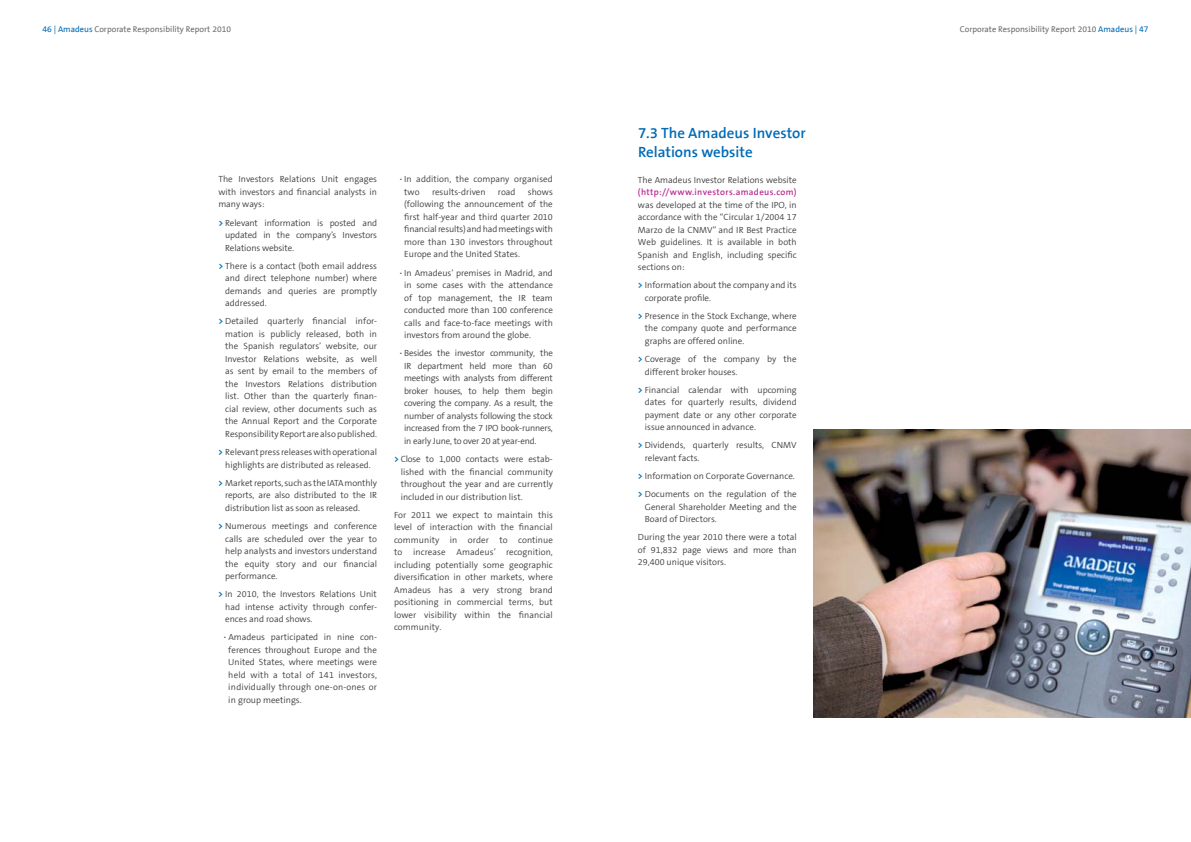
<style>
.page{position:relative;width:1191px;height:842px;background:#fff}
.page>*{position:absolute;margin:0;border:0;box-sizing:border-box;transform-origin:0 0}
.t1{font:600 15px/19px "The Sans B6";color:#006bb6}
.t2{font:300 9px/12.5px "The Sans B4";color:#414042;text-align:justify}
.t3{font:600 9px "The Sans B6";letter-spacing:.04em;color:#b92f92}
.t4{font:8.5px "The Sans B5 Plain";color:#6d6e71}
.s1{color:#006bb6}
.s2{font-family:"The Sans B7";font-weight:700;color:#0074bb}
.s3{font-family:"The Sans B7";font-weight:700;color:#58595b}
</style>
<div class="page">
<img style="left:814px;top:430px;width:377px;height:287px">
<p class="t4" style="left:43px;top:25px;width:190px"><span class="s1">46 | Amadeus</span> Corporate Responsibility Report 2010</p>
<p class="t4" style="left:960px;top:25px;width:190px">Corporate Responsibility Report 2010 <span class="s1">Amadeus | 47</span></p>
<p class="t2" style="left:218px;top:173px;width:160px">The Investors Relations Unit engages with investors and financial analysts in many ways:</p>
<p class="t2" style="left:225px;top:217px;width:154px;text-indent:-7px"><span class="s2">&gt;</span> Relevant information is posted and updated in the company’s Investors Relations website.</p>
<p class="t2" style="left:225px;top:260px;width:153px;text-indent:-7px"><span class="s2">&gt;</span> There is a contact (both email address and direct telephone number) where demands and queries are promptly addressed.</p>
<p class="t2" style="left:225px;top:315px;width:153px;text-indent:-7px"><span class="s2">&gt;</span> Detailed quarterly financial infor&shy;mation is publicly released, both in the Spanish regulators’ website, our Investor Relations website, as well as sent by email to the members of the Investors Relations distribution list. Other than the quarterly finan&shy;cial review, other documents such as the Annual Report and the Corporate ResponsibilityReport arealsopublished.</p>
<p class="t2" style="left:218px;top:446px;width:160px;text-align:center"><span class="s2">&gt;</span> Relevantpressreleaseswithoperational highlights are distributed as released.</p>
<p class="t2" style="left:225px;top:477px;width:153px;text-indent:-7px"><span class="s2">&gt;</span> Marketreports, suchas the IATAmonthly reports, are also distributed to the IR distribution list as soon as released.</p>
<p class="t2" style="left:225px;top:520px;width:153px;text-indent:-7px"><span class="s2">&gt;</span> Numerous meetings and conference calls are scheduled over the year to help analysts and investors understand the equity story and our financial performance.</p>
<p class="t2" style="left:225px;top:588px;width:153px;text-indent:-7px"><span class="s2">&gt;</span> In 2010, the Investors Relations Unit had intense activity through confer&shy;ences and road shows.</p>
<p class="t2" style="left:228px;top:631px;width:150px;text-indent:-4px"><span class="s3">·</span> Amadeus participated in nine con&shy;ferences throughout Europe and the United States, where meetings were held with a total of 141 investors, individually through one-on-ones or in group meetings.</p>
<p class="t2" style="left:404px;top:174px;width:150px;text-indent:-4px"><span class="s3">·</span> In addition, the company organised two</p>
<p class="t2" style="left:404px;top:186px;width:150px;text-indent:124px">shows (following the announcement of the first half-year and third quarter 2010 financialresults)andhadmeetingswith more than 130 investors throughout Europe and the United States.</p>
<p class="t2" style="left:404px;top:267px;width:150px;text-indent:-4px"><span class="s3">·</span> In Amadeus’ premises in Madrid, and in some cases with the attendance of top management, the IR team conducted more than 100 conference calls and face-to-face meetings with investors from around the globe.</p>
<p class="t2" style="left:404px;top:347px;width:150px;text-indent:-4px"><span class="s3">·</span> Besides the investor community, the IR department held more than 60 meetings with analysts from different broker houses, to help them begin covering the company. As a result, the number of analysts following the stock increased from the 7 IPO book-runners, in early June, to over 20 at year-end.</p>
<p class="t2" style="left:401px;top:453px;width:154px;text-indent:-7px"><span class="s2">&gt;</span> Close to 1,000 contacts were estab&shy;lished with the financial community throughout the year and are currently included in our distribution list.</p>
<p class="t2" style="left:394px;top:509px;width:160px">For 2011 we expect to maintain this level of interaction with the financial community in order to continue to increase Amadeus’ recognition, including potentially some geographic diversification in other markets, where Amadeus has a very strong brand positioning in commercial terms, but lower visibility within the financial community.</p>
<p class="t2" style="left:432px;top:186px;width:55px">results-driven</p>
<p class="t2" style="left:498px;top:186px;width:19px">road</p>
<h1 class="t1" style="left:638px;top:124px;width:169px">7.3 The Amadeus Investor<br>Relations website</h1>
<p class="t2" style="left:638px;top:174px;width:160px">The Amadeus Investor Relations website</p>
<p class="t3" style="left:638px;top:187px;width:160px">(http://www.investors.amadeus.com)</p>
<p class="t2" style="left:638px;top:199px;width:160px">was developed at the time of the IPO, in accordance with the “Circular 1/2004 17<br>Marzo de la CNMV” and IR Best Practice Web guidelines. It is available in both Spanish and English, including specific sections on:</p>
<p class="t2" style="left:645px;top:279px;width:153px;text-indent:-7px"><span class="s2">&gt;</span> Information about the company and its corporate profile.</p>
<p class="t2" style="left:645px;top:310px;width:153px;text-indent:-7px"><span class="s2">&gt;</span> Presence in the Stock Exchange, where the company quote and performance graphs are offered online.</p>
<p class="t2" style="left:645px;top:353px;width:153px;text-indent:-7px"><span class="s2">&gt;</span> Coverage of the company by the different broker houses.</p>
<p class="t2" style="left:645px;top:384px;width:153px;text-indent:-7px"><span class="s2">&gt;</span> Financial calendar with upcoming dates for quarterly results, dividend payment date or any other corporate issue announced in advance.</p>
<p class="t2" style="left:645px;top:439px;width:153px;text-indent:-7px"><span class="s2">&gt;</span> Dividends, quarterly results, CNMV relevant facts.</p>
<p class="t2" style="left:638px;top:467px;width:160px;line-height:18.2px"><span class="s2">&gt;</span> Information on Corporate Governance. <span class="s2">&gt;</span> Documents on the regulation of the</p>
<p class="t2" style="left:645px;top:501px;width:153px">General Shareholder Meeting and the<br>Board of Directors.</p>
<p class="t2" style="left:638px;top:531px;width:160px">During the year 2010 there were a total of 91,832 page views and more than 29,400 unique visitors.</p>
</div>
